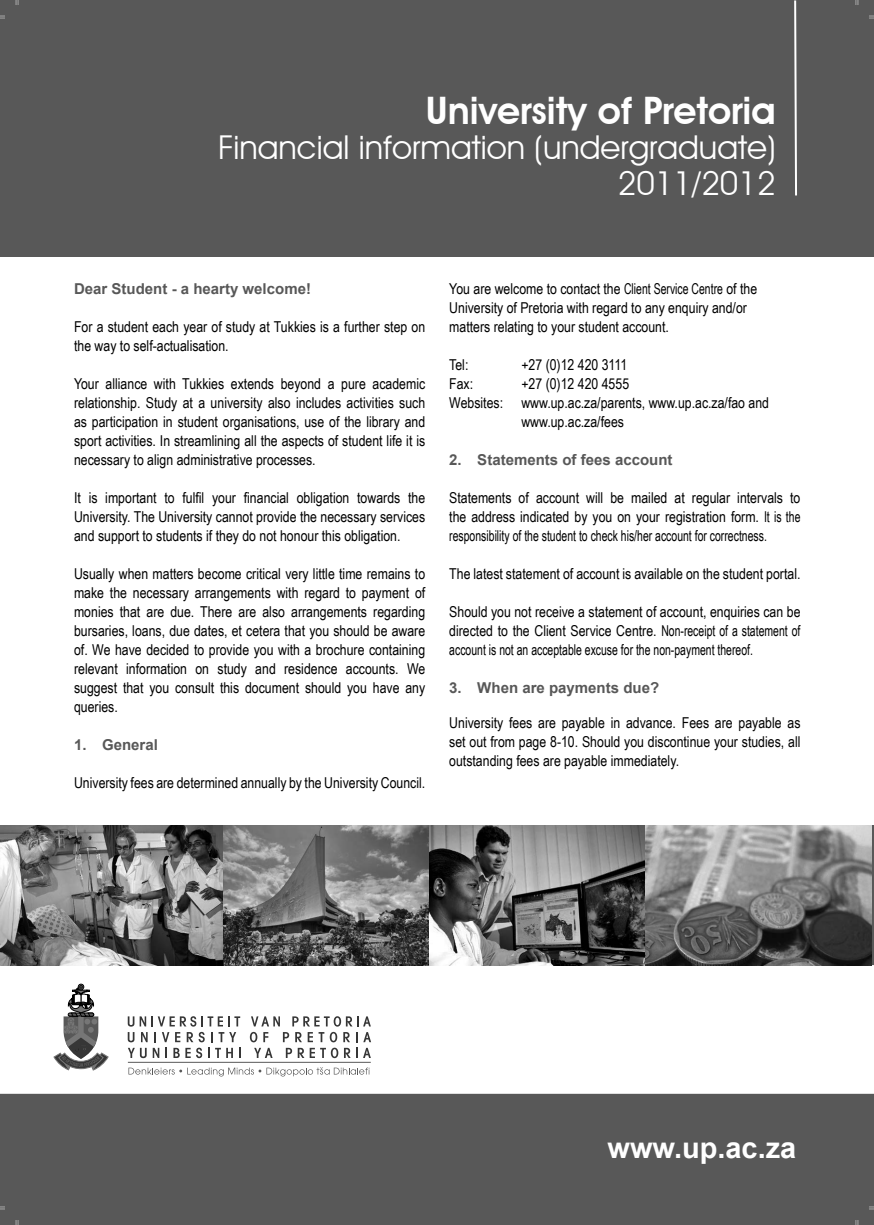
<style>
.page{position:relative;width:874px;height:1225px;background:#fff}
.page>*{position:absolute;margin:0;border:0;box-sizing:border-box;transform-origin:0 0}
.t1{font:600 37.8px "Avant Garde IT Cby BT";color:#fff}
.t2{font:32.8px/35.8px "Avant Garde IT Cby BT";color:#fff;text-align:right}
.t3{font:700 28.8px "Arial";color:#fff}
.t4{font:15px/19px "Arial Narrow";color:#000;text-align:justify}
.t5{font:700 15px "Arial";color:#585858}
</style>
<div class="page">
<div style="left:0;top:0;width:873px;height:1225px;background:#585858"></div>
<div style="left:0;top:965px;width:873px;height:128px;background:#fff"></div>
<svg style="left:794px;top:0;width:3px;height:196px"></svg>
<img style="left:223px;top:825px;width:648px;height:140px">
<img style="left:0;top:825px;width:223px;height:140px">
<div style="left:0;top:257px;width:873px;height:568px;background:#fff"></div>
<svg style="left:128px;top:1067px;width:241px;height:9px;background:#e0e0e0"></svg>
<svg style="left:128px;top:1016px;width:112px;height:10px"></svg>
<svg style="left:251px;top:1016px;width:29px;height:10px"></svg>
<svg style="left:292px;top:1016px;width:78px;height:10px"></svg>
<svg style="left:128px;top:1032px;width:19px;height:26px"></svg>
<svg style="left:153px;top:1032px;width:88px;height:26px;background:#d1d1d1"></svg>
<svg style="left:250px;top:1032px;width:22px;height:26px"></svg>
<svg style="left:283px;top:1032px;width:67px;height:26px;background:#cdcdcd"></svg>
<svg style="left:356px;top:1032px;width:1px;height:26px"></svg>
<svg style="left:363px;top:1032px;width:8px;height:26px"></svg>
<hr style="left:128px;top:1062px;width:242px;height:1px;background:#585858">
<svg style="left:53px;top:983px;width:56px;height:87px;background:#acacac"></svg>
<svg style="left:0;top:1206px;width:5px;height:3px"></svg>
<svg style="left:869px;top:1206px;width:4px;height:3px"></svg>
<h1 class="t1" style="left:425px;top:87px;width:351px">University of Pretoria</h1>
<h2 class="t2" style="left:218px;top:130px;width:559px">Financial information (undergraduate)<br>2011/2012</h2>
<p class="t5" style="left:74px;top:279px;width:238px">Dear Student - a hearty welcome!</p>
<p class="t4" style="left:74px;top:316px;width:352px">For a student each year of study at Tukkies is a further step on the way to self-actualisation.</p>
<p class="t4" style="left:74px;top:373px;width:352px">Your alliance with Tukkies extends beyond a pure academic relationship. Study at a university also includes activities such as participation in student organisations, use of the library and sport activities. In streamlining all the aspects of student life it is necessary to align administrative processes.</p>
<p class="t4" style="left:74px;top:487px;width:352px">It is important to fulfil your financial obligation towards the University. The University cannot provide the necessary services and support to students if they do not honour this obligation.</p>
<p class="t4" style="left:74px;top:563px;width:352px">Usually when matters become critical very little time remains to make the necessary arrangements with regard to payment of monies that are due. There are also arrangements regarding bursaries, loans, due dates, et cetera that you should be aware of. We have decided to provide you with a brochure containing relevant information on study and residence accounts. We suggest that you consult this document should you have any queries.</p>
<p class="t5" style="left:74px;top:735px;width:85px">1. General</p>
<p class="t4" style="left:74px;top:772px;width:352px">University fees are determined annually by the University Council.</p>
<p class="t4" style="left:449px;top:278px;width:309px;text-align:left">You are welcome to contact the Client Service Centre of the<br>University of Pretoria with regard to any enquiry and/or matters relating to your student account.</p>
<p class="t4" style="left:449px;top:354px;width:21px">Tel:</p>
<p class="t4" style="left:521px;top:354px;width:107px">+27 (0)12 420 3111</p>
<p class="t4" style="left:449px;top:373px;width:25px">Fax:</p>
<p class="t4" style="left:521px;top:373px;width:109px">+27 (0)12 420 4555</p>
<p class="t4" style="left:449px;top:392px;width:321px">Websites: www.up.ac.za/parents, www.up.ac.za/fao and</p>
<p class="t4" style="left:521px;top:411px;width:104px">www.up.ac.za/fees</p>
<p class="t5" style="left:449px;top:450px;width:225px">2. Statements of fees account</p>
<p class="t4" style="left:449px;top:487px;width:352px">Statements of account will be mailed at regular intervals to the address indicated by you on your registration form. It is the responsibility of the student to check his/her account for correctness.</p>
<p class="t4" style="left:449px;top:563px;width:352px">The latest statement of account is available on the student portal.</p>
<p class="t4" style="left:449px;top:601px;width:352px">Should you not receive a statement of account, enquiries can be directed to the Client Service Centre. Non-receipt of a statement of account is not an acceptable excuse for the non-payment thereof.</p>
<p class="t5" style="left:449px;top:678px;width:211px">3. When are payments due?</p>
<p class="t4" style="left:449px;top:712px;width:352px">University fees are payable in advance. Fees are payable as set out from page 8-10. Should you discontinue your studies, all outstanding fees are payable immediately.</p>
<h3 class="t3" style="left:607px;top:1128px;width:190px">www.up.ac.za</h3>
</div>
